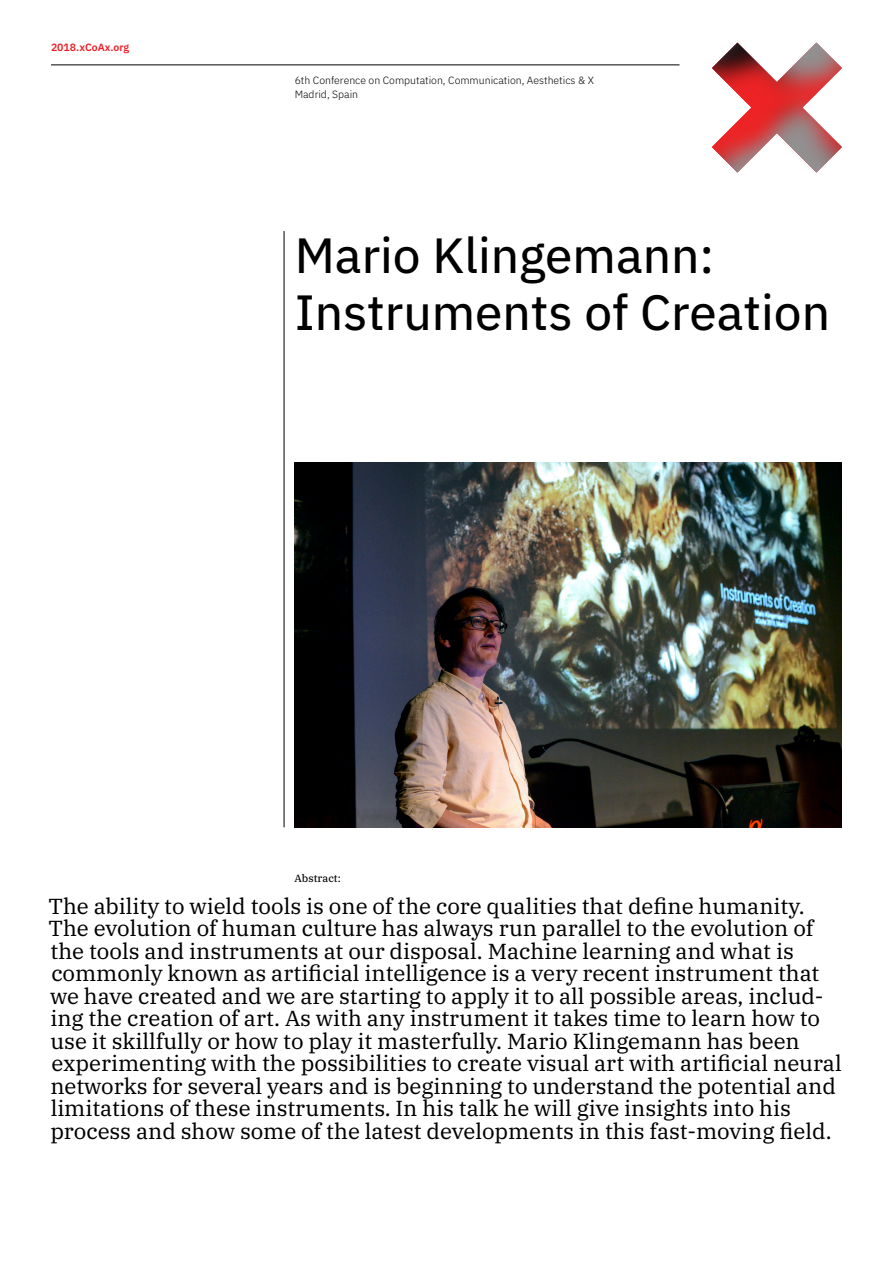
<style>
.page{position:relative;width:893px;height:1263px;background:#fff}
.page>*{position:absolute;margin:0;border:0;box-sizing:border-box;transform-origin:0 0}
.t1{font:49.5px/57px "IBM Plex Sans Text";color:#000}
.t2{font:21.75px/22.5px "IBM Plex Serif";letter-spacing:-.005em;color:#000}
.t3{font:300 10.5px/14.2px "IBM Plex Sans";color:#000}
.t4{font:600 10.5px "IBM Plex Sans";color:#ed1c24}
.t5{font:10.5px "IBM Plex Serif Text";color:#000}
</style>
<div class="page">
<hr style="left:51px;top:65px;width:628px;height:1px;background:#000">
<img style="left:712px;top:43px;width:130px;height:130px">
<hr style="left:284px;top:231px;width:1px;height:596px;background:#000">
<img style="left:295px;top:462px;width:547px;height:365px">
<p class="t4" style="left:51px;top:39px;width:80px">2018.xCoAx.org</p>
<p class="t3" style="left:295px;top:72px;width:301px">6th Conference on Computation, Communication, Aesthetics &amp; X<br>Madrid, Spain</p>
<h1 class="t1" style="left:295px;top:223px;width:537px">Mario Klingemann:<br>Instruments of Creation</h1>
<p class="t5" style="left:295px;top:870px;width:48px">Abstract:</p>
<p class="t2" style="left:49px;top:893px;width:795px">The ability to wield tools is one of the core qualities that define humanity.<br>The evolution of human culture has always run parallel to the evolution of the tools and instruments at our disposal. Machine learning and what is commonly known as artificial intelligence is a very recent instrument that we have created and we are starting to apply it to all possible areas, includ&shy;ing the creation of art. As with any instrument it takes time to learn how to use it skillfully or how to play it masterfully. Mario Klingemann has been experimenting with the possibilities to create visual art with artificial neural networks for several years and is beginning to understand the potential and limitations of these instruments. In his talk he will give insights into his process and show some of the latest developments in this fast-moving field.</p>
</div>
